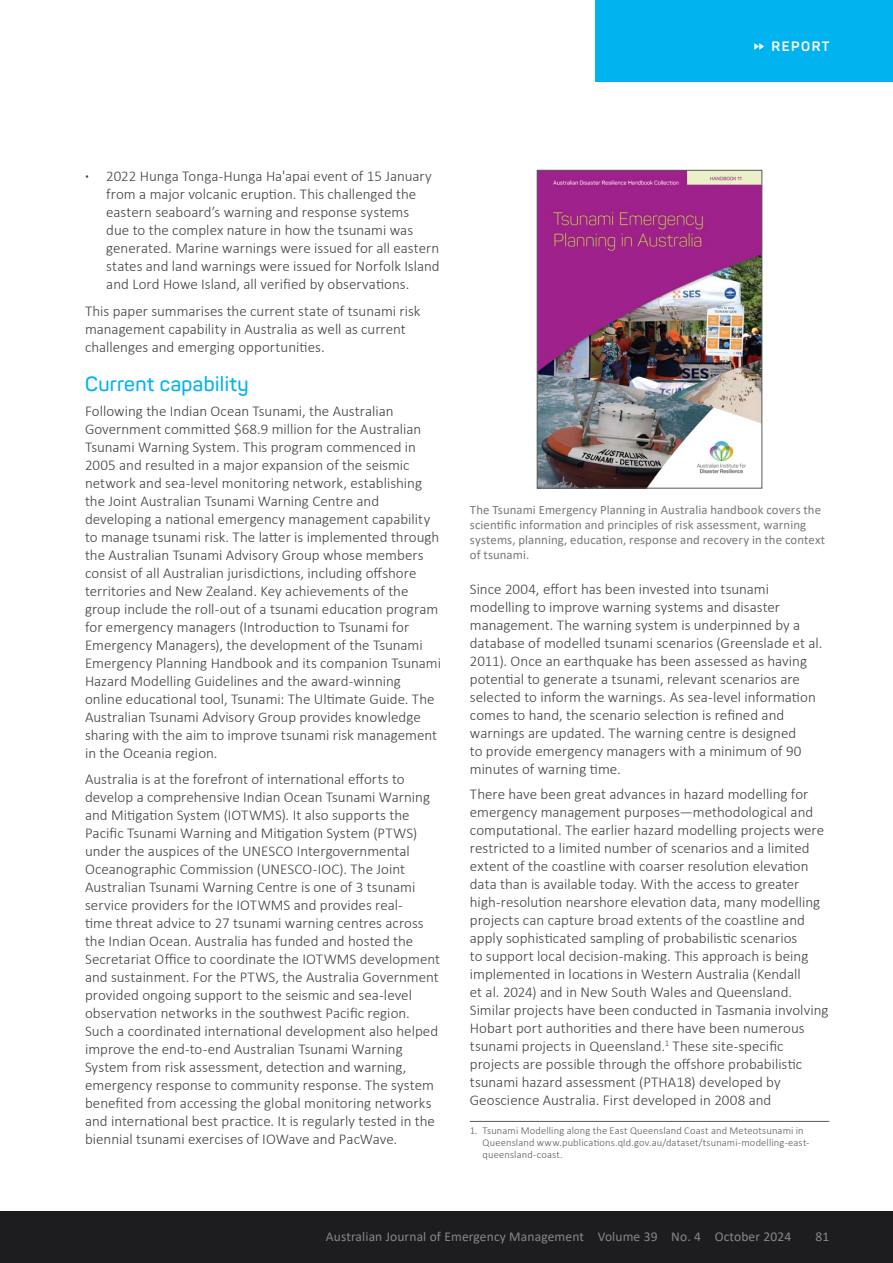
<style>
.page{position:relative;width:893px;height:1263px;background:#fff}
.page>*{position:absolute;margin:0;border:0;box-sizing:border-box;transform-origin:0 0}
.t1{font:600 20.25px "Panton";letter-spacing:.02em;color:#00b3ef}
.t2{font:300 15px/18px "Calibri";color:#414042}
.t3{font:13.5px "Calibri";letter-spacing:.01em;color:#868788}
.t4{font:700 13.5px "Panton";letter-spacing:.11em;color:#fff}
.t5{font:12.75px/15px "Calibri";letter-spacing:.01em;color:#77787b}
.t6{font:300 10.5px/12px "Calibri";letter-spacing:.015em;color:#58595b}
.s1{font-weight:700}
</style>
<div class="page">
<div style="left:596px;top:0;width:297px;height:81px;background:#00b3ef"></div>
<svg style="left:754px;top:43px;width:10px;height:7px"></svg>
<div style="left:0;top:1212px;width:893px;height:51px;background:#1d1d1f"></div>
<hr style="left:470px;top:1121px;width:359px;height:1px;background:#58595b">
<img style="left:539px;top:172px;width:221px;height:314px">
<div style="left:537px;top:170px;width:225px;height:318px;border:1px solid #58595b"></div>
<p class="t4" style="left:772px;top:38px;width:59px">REPORT</p>
<p class="t2" style="left:106px;top:167px;width:335px;text-indent:-21px"><span class="s1">·</span> 2022 Hunga Tonga-Hunga Ha'apai event of 15 January from a major volcanic eruption. This challenged the eastern seaboard’s warning and response systems<br>due to the complex nature in how the tsunami was generated. Marine warnings were issued for all eastern states and land warnings were issued for Norfolk Island and Lord Howe Island, all verified by observations.</p>
<p class="t2" style="left:85px;top:302px;width:337px">This paper summarises the current state of tsunami risk management capability in Australia as well as current challenges and emerging opportunities.</p>
<h1 class="t1" style="left:85px;top:371px;width:165px">Current capability</h1>
<p class="t2" style="left:85px;top:402px;width:357px">Following the Indian Ocean Tsunami, the Australian Government committed $68.9 million for the Australian Tsunami Warning System. This program commenced in 2005 and resulted in a major expansion of the seismic network and sea-level monitoring network, establishing the Joint Australian Tsunami Warning Centre and developing a national emergency management capability to manage tsunami risk. The latter is implemented through the Australian Tsunami Advisory Group whose members consist of all Australian jurisdictions, including offshore territories and New Zealand. Key achievements of the group include the roll-out of a tsunami education program for emergency managers (Introduction to Tsunami for Emergency Managers), the development of the Tsunami Emergency Planning Handbook and its companion Tsunami Hazard Modelling Guidelines and the award-winning online educational tool, Tsunami: The Ultimate Guide. The Australian Tsunami Advisory Group provides knowledge sharing with the aim to improve tsunami risk management in the Oceania region.</p>
<p class="t2" style="left:85px;top:769px;width:356px">Australia is at the forefront of international efforts to develop a comprehensive Indian Ocean Tsunami Warning and Mitigation System (IOTWMS). It also supports the Pacific Tsunami Warning and Mitigation System (PTWS) under the auspices of the UNESCO Intergovernmental Oceanographic Commission (UNESCO-IOC). The Joint Australian Tsunami Warning Centre is one of 3 tsunami service providers for the IOTWMS and provides real-<br>time threat advice to 27 tsunami warning centres across the Indian Ocean. Australia has funded and hosted the Secretariat Office to coordinate the IOTWMS development and sustainment. For the PTWS, the Australia Government provided ongoing support to the seismic and sea-level observation networks in the southwest Pacific region.<br>Such a coordinated international development also helped improve the end-to-end Australian Tsunami Warning System from risk assessment, detection and warning, emergency response to community response. The system benefited from accessing the global monitoring networks and international best practice. It is regularly tested in the biennial tsunami exercises of IOWave and PacWave.</p>
<p class="t5" style="left:470px;top:502px;width:357px">The Tsunami Emergency Planning in Australia handbook covers the scientific information and principles of risk assessment, warning systems, planning, education, response and recovery in the context of tsunami.</p>
<p class="t2" style="left:470px;top:580px;width:354px">Since 2004, effort has been invested into tsunami modelling to improve warning systems and disaster management. The warning system is underpinned by a database of modelled tsunami scenarios (Greenslade et al.<br>2011). Once an earthquake has been assessed as having potential to generate a tsunami, relevant scenarios are selected to inform the warnings. As sea-level information comes to hand, the scenario selection is refined and warnings are updated. The warning centre is designed<br>to provide emergency managers with a minimum of 90 minutes of warning time.</p>
<p class="t2" style="left:470px;top:785px;width:360px">There have been great advances in hazard modelling for emergency management purposes—methodological and computational. The earlier hazard modelling projects were restricted to a limited number of scenarios and a limited extent of the coastline with coarser resolution elevation data than is available today. With the access to greater high-resolution nearshore elevation data, many modelling projects can capture broad extents of the coastline and apply sophisticated sampling of probabilistic scenarios<br>to support local decision-making. This approach is being implemented in locations in Western Australia (Kendall<br>et al. 2024) and in New South Wales and Queensland.<br>Similar projects have been conducted in Tasmania involving Hobart port authorities and there have been numerous tsunami projects in Queensland.<sup>1</sup> These site-specific projects are possible through the offshore probabilistic tsunami hazard assessment (PTHA18) developed by Geoscience Australia. First developed in 2008 and</p>
<p class="t6" style="left:483px;top:1125px;width:328px;text-indent:-13px">1. Tsunami Modelling along the East Queensland Coast and Meteotsunami in<br>Queensland www.publications.qld.gov.au/dataset/tsunami-modelling-east&shy;queensland-coast.</p>
<p class="t3" style="left:326px;top:1227px;width:467px">Australian Journal of Emergency Management Volume 39 No. 4 October 2024</p>
<p class="t3" style="left:815px;top:1227px;width:15px">81</p>
</div>
